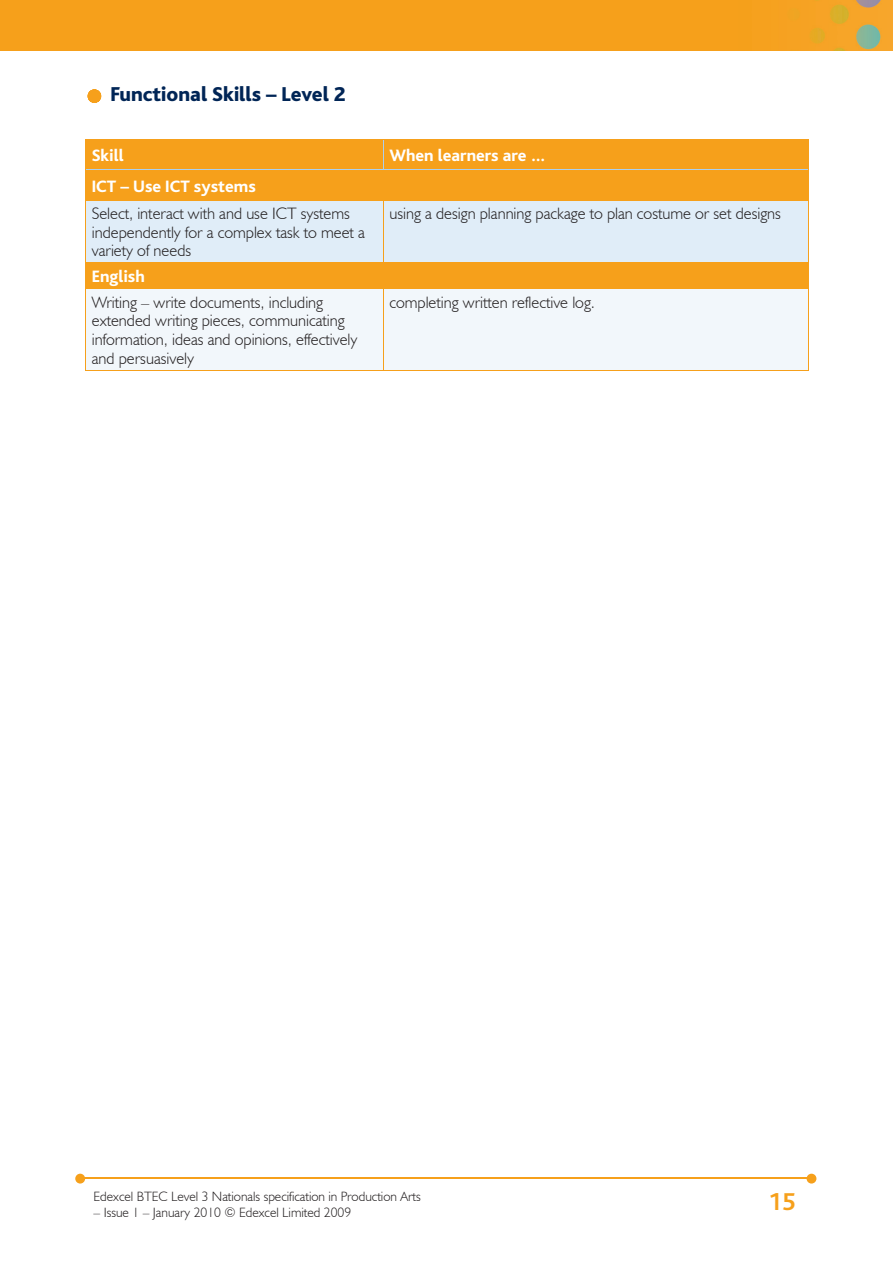
<style>
.page{position:relative;width:893px;height:1263px;background:#fff}
.page>*{position:absolute;margin:0;border:0;box-sizing:border-box;transform-origin:0 0}
.t1{font:700 25.5px "Bliss";color:#f6a01b}
.t2{font:800 21px "Bliss";color:#002556}
.t3{font:800 17.25px "Bliss";color:#fff}
.t4{font:300 16.5px/18.8px "Humanist 521 BT";color:#231f20}
.t5{font:300 13.5px "Humanist 521 BT";color:#231f20}
</style>
<div class="page">
<img style="left:0;top:0;width:893px;height:51px">
<hr style="left:82px;top:1178px;width:728px;height:1px;background:#f6a01b">
<svg style="left:807px;top:1174px;width:9px;height:9px"></svg>
<svg style="left:75px;top:1174px;width:10px;height:9px"></svg>
<svg style="left:88px;top:89px;width:13px;height:14px"></svg>
<div style="left:86px;top:140px;width:722px;height:60px;background:#f6a01b"></div>
<div style="left:86px;top:201px;width:722px;height:61px;background:#e0edf8"></div>
<div style="left:86px;top:289px;width:722px;height:81px;background:#f2f7fb"></div>
<hr style="left:383px;top:140px;width:1px;height:30px;background:#accfed">
<hr style="left:86px;top:170px;width:297px;height:1px;background:#accfed">
<hr style="left:383px;top:170px;width:425px;height:1px;background:#accfed">
<hr style="left:85px;top:140px;width:1px;height:30px;background:#f6a01b">
<hr style="left:808px;top:140px;width:1px;height:30px;background:#f6a01b">
<hr style="left:85px;top:139px;width:298px;height:1px;background:#f6a01b">
<hr style="left:383px;top:139px;width:426px;height:1px;background:#f6a01b">
<hr style="left:383px;top:170px;width:1px;height:30px;background:#f6a01b">
<hr style="left:85px;top:170px;width:1px;height:30px;background:#f6a01b">
<hr style="left:808px;top:170px;width:1px;height:30px;background:#f6a01b">
<hr style="left:85px;top:200px;width:1px;height:62px;background:#f6a01b">
<hr style="left:85px;top:200px;width:298px;height:1px;background:#f6a01b">
<hr style="left:383px;top:200px;width:1px;height:62px;background:#f6a01b">
<hr style="left:808px;top:200px;width:1px;height:62px;background:#f6a01b">
<hr style="left:383px;top:200px;width:426px;height:1px;background:#f6a01b">
<hr style="left:85px;top:262px;width:298px;height:1px;background:#f6a01b">
<div style="left:85px;top:263px;width:724px;height:25px;background:#f6a01b"></div>
<hr style="left:383px;top:262px;width:426px;height:1px;background:#f6a01b">
<hr style="left:85px;top:370px;width:298px;height:1px;background:#f6a01b">
<hr style="left:85px;top:289px;width:1px;height:81px;background:#f6a01b">
<hr style="left:85px;top:288px;width:298px;height:1px;background:#f6a01b">
<hr style="left:383px;top:370px;width:426px;height:1px;background:#f6a01b">
<hr style="left:383px;top:289px;width:1px;height:81px;background:#f6a01b">
<hr style="left:808px;top:289px;width:1px;height:81px;background:#f6a01b">
<hr style="left:383px;top:288px;width:426px;height:1px;background:#f6a01b">
<p class="t2" style="left:111px;top:83px;width:237px">Functional Skills – Level 2</p>
<p class="t3" style="left:92px;top:147px;width:33px">Skill</p>
<p class="t3" style="left:389px;top:147px;width:158px">When learners are …</p>
<p class="t3" style="left:92px;top:177px;width:166px">ICT – Use ICT systems</p>
<p class="t4" style="left:92px;top:204px;width:275px">Select, interact with and use ICT systems independently for a complex task to meet a variety of needs</p>
<p class="t4" style="left:389px;top:204px;width:393px">using a design planning package to plan costume or set designs</p>
<p class="t3" style="left:92px;top:268px;width:55px">English</p>
<p class="t4" style="left:92px;top:292px;width:267px">Writing – write documents, including extended writing pieces, communicating information, ideas and opinions, effectively and persuasively</p>
<p class="t4" style="left:389px;top:292px;width:207px">completing written reflective log.</p>
<p class="t5" style="left:94px;top:1188px;width:329px">Edexcel BTEC Level 3 Nationals specification in Production Arts</p>
<p class="t5" style="left:94px;top:1204px;width:259px">– Issue 1 – January 2010 © Edexcel Limited 2009</p>
<h1 class="t1" style="left:768px;top:1189px;width:29px">15</h1>
</div>
